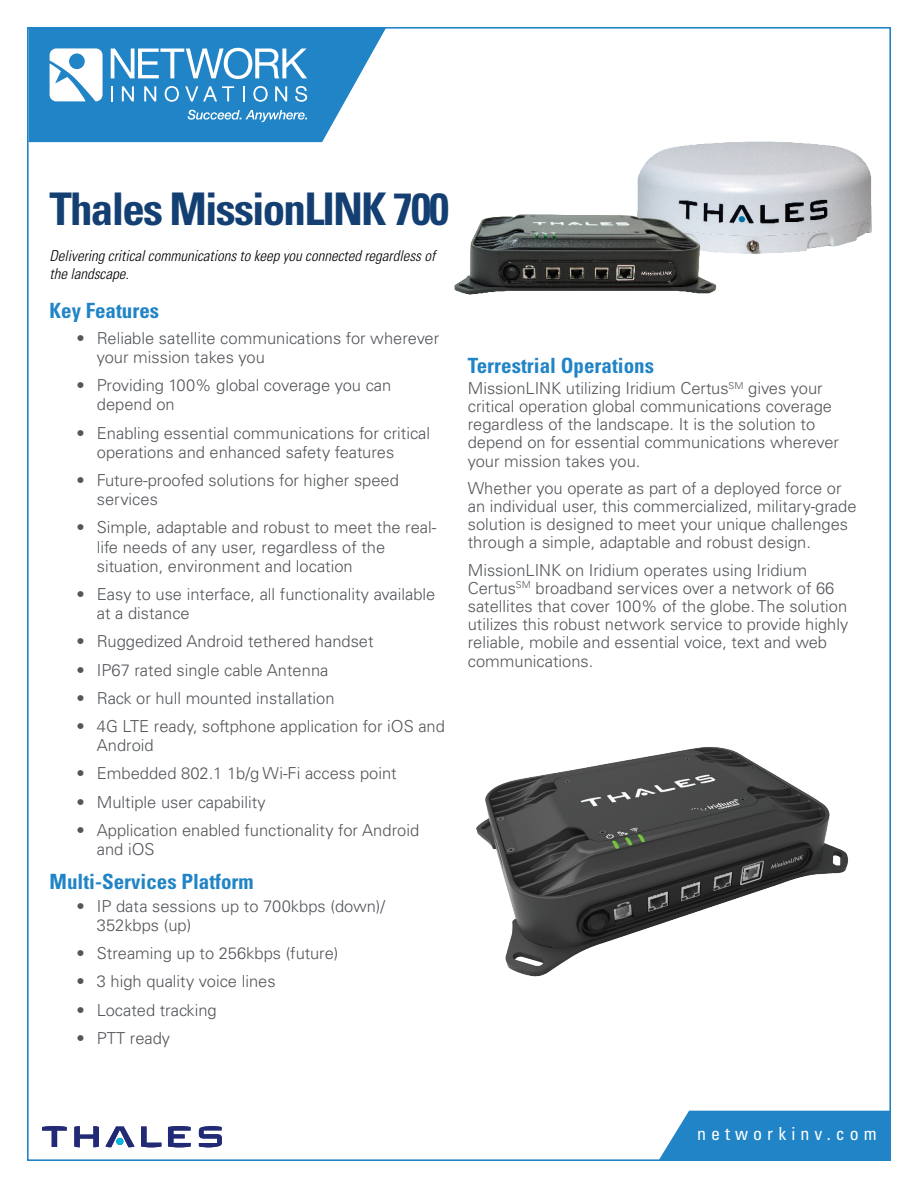
<style>
.page{position:relative;width:918px;height:1188px;background:#fff}
.page>*{position:absolute;margin:0;border:0;box-sizing:border-box;transform-origin:0 0}
.t1{font:700 condensed 45px "Univers";letter-spacing:-.04em;color:#143f72}
.t2{font:700 condensed 21px "Univers";color:#2084c6}
.t3{font:condensed 18px "Univers";letter-spacing:.28em;color:#fff}
.t4{font:300 16.5px/19.2px "Univers";color:#53565a}
.t5{font:italic 300 condensed 15px/18px "Univers";color:#000}
</style>
<div class="page">
<div style="left:660px;top:1111px;width:228px;height:47px;background:#2084c6"></div>
<svg style="left:30px;top:30px;width:355px;height:112px"></svg>
<img style="left:454px;top:134px;width:437px;height:181px">
<svg style="left:199px;top:1126px;width:23px;height:21px"></svg>
<svg style="left:168px;top:1126px;width:23px;height:21px"></svg>
<svg style="left:141px;top:1127px;width:20px;height:20px"></svg>
<svg style="left:105px;top:1127px;width:30px;height:20px"></svg>
<div style="left:116px;top:1138px;width:7px;height:7px;background:#00badf;border-radius:50%"></div>
<svg style="left:74px;top:1126px;width:25px;height:21px"></svg>
<svg style="left:42px;top:1126px;width:25px;height:21px"></svg>
<img style="left:476px;top:747px;width:372px;height:230px">
<h1 class="t1" style="left:50px;top:182px;width:401px">Thales MissionLINK 700</h1>
<p class="t5" style="left:50px;top:247px;width:387px">Delivering critical communications to keep you connected regardless of the landscape.</p>
<p class="t2" style="left:50px;top:298px;width:111px">Key Features</p>
<p class="t4" style="left:97px;top:328px;width:344px;text-indent:-20px">• Reliable satellite communications for wherever your mission takes you</p>
<p class="t4" style="left:97px;top:376px;width:296px;text-indent:-20px">• Providing 100% global coverage you can depend on</p>
<p class="t4" style="left:97px;top:423px;width:335px;text-indent:-20px">• Enabling essential communications for critical operations and enhanced safety features</p>
<p class="t4" style="left:97px;top:471px;width:304px;text-indent:-20px">• Future-proofed solutions for higher speed services</p>
<p class="t4" style="left:97px;top:518px;width:341px;text-indent:-20px">• Simple, adaptable and robust to meet the real&shy;life needs of any user, regardless of the situation, environment and location</p>
<p class="t4" style="left:97px;top:585px;width:340px;text-indent:-20px">• Easy to use interface, all functionality available at a distance</p>
<p class="t4" style="left:77px;top:632px;width:299px">• Ruggedized Android tethered handset</p>
<p class="t4" style="left:77px;top:660px;width:253px">• IP67 rated single cable Antenna</p>
<p class="t4" style="left:77px;top:688px;width:259px">• Rack or hull mounted installation</p>
<p class="t4" style="left:97px;top:717px;width:350px;text-indent:-20px">• 4G LTE ready, softphone application for iOS and<br>Android</p>
<p class="t4" style="left:77px;top:764px;width:322px">• Embedded 802.1 1b/g Wi-Fi access point</p>
<p class="t4" style="left:77px;top:792px;width:191px">• Multiple user capability</p>
<p class="t4" style="left:97px;top:820px;width:324px;text-indent:-20px">• Application enabled functionality for Android and iOS</p>
<p class="t2" style="left:50px;top:869px;width:206px">Multi-Services Platform</p>
<p class="t4" style="left:97px;top:896px;width:290px;text-indent:-20px">• IP data sessions up to 700kbps (down)/<br>352kbps (up)</p>
<p class="t4" style="left:77px;top:944px;width:263px">• Streaming up to 256kbps (future)</p>
<p class="t4" style="left:77px;top:972px;width:201px">• 3 high quality voice lines</p>
<p class="t4" style="left:77px;top:1000px;width:142px">• Located tracking</p>
<p class="t4" style="left:77px;top:1028px;width:95px">• PTT ready</p>
<p class="t2" style="left:468px;top:353px;width:188px">Terrestrial Operations</p>
<p class="t4" style="left:468px;top:380px;width:373px;line-height:18px">MissionLINK utilizing Iridium Certus<sup>SM</sup> gives your critical operation global communications coverage regardless of the landscape. It is the solution to depend on for essential communications wherever your mission takes you.</p>
<p class="t4" style="left:468px;top:479px;width:390px;line-height:18px">Whether you operate as part of a deployed force or an individual user, this commercialized, military-grade solution is designed to meet your unique challenges through a simple, adaptable and robust design.</p>
<p class="t4" style="left:468px;top:561px;width:382px;line-height:18.3px">MissionLINK on Iridium operates using Iridium Certus<sup>SM</sup> broadband services over a network of 66 satellites that cover 100% of the globe. The solution utilizes this robust network service to provide highly reliable, mobile and essential voice, text and web communications.</p>
<p class="t3" style="left:697px;top:1123px;width:181px">networkinv.com</p>
</div>
